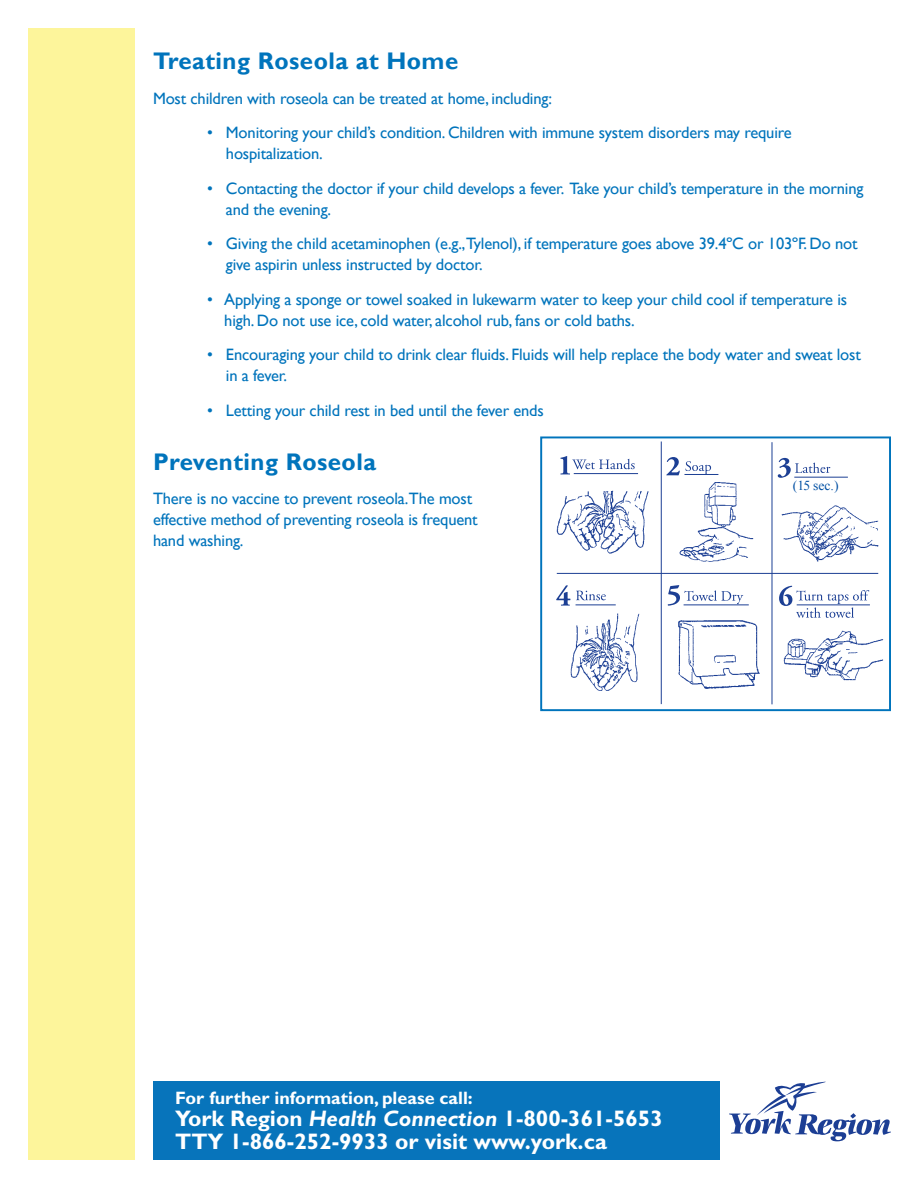
<style>
.page{position:relative;width:918px;height:1188px;background:#fff}
.page>*{position:absolute;margin:0;border:0;box-sizing:border-box;transform-origin:0 0}
.t1{font:700 24px "Gill Sans";letter-spacing:.02em;color:#0074bc}
.t2{font:700 22.5px/22.5px "Gill Sans";color:#fff}
.t3{font:700 18px "Gill Sans";color:#fff}
.t4{font:16.5px/21px "Gill Sans";letter-spacing:-.01em;color:#0074bc}
.t5{font:13.65px "Times New Roman";color:#004fa3}
.s1{font-style:italic}
</style>
<div class="page">
<div style="left:154px;top:1082px;width:566px;height:78px;background:#0774bb"></div>
<div style="left:29px;top:29px;width:106px;height:1131px;background:#fdf59b"></div>
<svg style="left:729px;top:1082px;width:162px;height:59px"></svg>
<svg style="left:560px;top:456px;width:75px;height:19px"></svg>
<svg style="left:666px;top:457px;width:45px;height:18px"></svg>
<svg style="left:778px;top:458px;width:62px;height:20px"></svg>
<svg style="left:556px;top:585px;width:50px;height:21px"></svg>
<svg style="left:668px;top:585px;width:75px;height:21px"></svg>
<svg style="left:779px;top:586px;width:90px;height:32px"></svg>
<img style="left:556px;top:490px;width:93px;height:64px">
<img style="left:679px;top:482px;width:75px;height:80px">
<img style="left:782px;top:505px;width:97px;height:57px">
<img style="left:570px;top:613px;width:70px;height:78px">
<img style="left:678px;top:620px;width:82px;height:69px">
<img style="left:783px;top:630px;width:101px;height:51px">
<hr style="left:576px;top:605px;width:40px;height:1px;background:#1c3f94">
<hr style="left:684px;top:605px;width:65px;height:1px;background:#1c3f94">
<hr style="left:797px;top:605px;width:73px;height:1px;background:#1c3f94">
<hr style="left:684px;top:474px;width:34px;height:1px;background:#1c3f94">
<hr style="left:794px;top:477px;width:54px;height:1px;background:#1c3f94">
<hr style="left:574px;top:473px;width:64px;height:1px;background:#1c3f94">
<div style="left:540px;top:436px;width:351px;height:275px;border:2px solid #0074bc"></div>
<h1 class="t1" style="left:153px;top:47px;width:307px">Treating Roseola at Home</h1>
<p class="t4" style="left:153px;top:88px;width:401px">Most children with roseola can be treated at home, including:</p>
<p class="t4" style="left:226px;top:122px;width:567px;text-indent:-19px">• Monitoring your child’s condition. Children with immune system disorders may require hospitalization.</p>
<p class="t4" style="left:226px;top:178px;width:639px;text-indent:-19px">• Contacting the doctor if your child develops a fever. Take your child’s temperature in the morning and the evening.</p>
<p class="t4" style="left:226px;top:233px;width:633px;text-indent:-19px">• Giving the child acetaminophen (e.g.,Tylenol), if temperature goes above 39.4ºC or 103ºF. Do not give aspirin unless instructed by doctor.</p>
<p class="t4" style="left:224px;top:289px;width:624px;text-indent:-17px">• Applying a sponge or towel soaked in lukewarm water to keep your child cool if temperature is high. Do not use ice, cold water, alcohol rub, fans or cold baths.</p>
<p class="t4" style="left:226px;top:344px;width:637px;text-indent:-19px">• Encouraging your child to drink clear fluids. Fluids will help replace the body water and sweat lost in a fever.</p>
<p class="t4" style="left:207px;top:400px;width:338px">• Letting your child rest in bed until the fever ends</p>
<h1 class="t1" style="left:153px;top:447px;width:225px">Preventing Roseola</h1>
<p class="t4" style="left:153px;top:488px;width:326px">There is no vaccine to prevent roseola.The most effective method of preventing roseola is frequent hand washing.</p>
<p class="t5" style="left:793px;top:477px;width:47px">(15 sec.)</p>
<p class="t3" style="left:175px;top:1087px;width:299px">For further information, please call:</p>
<h2 class="t2" style="left:175px;top:1108px;width:489px">York Region <span class="s1">Health Connection</span> 1-800-361-5653<br>TTY 1-866-252-9933 or visit www.york.ca</h2>
</div>
